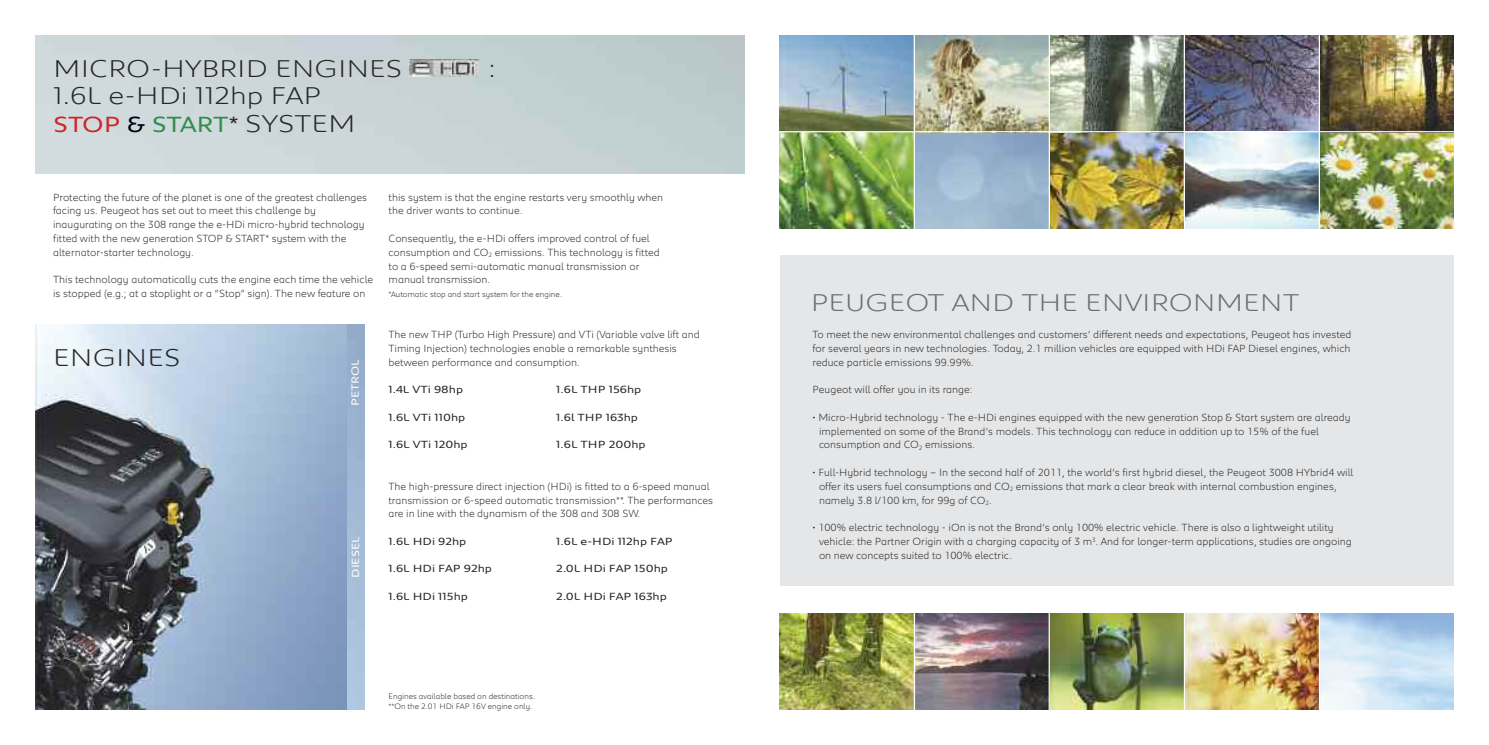
<style>
.page{position:relative;width:1489px;height:745px;background:#fff}
.page>*{position:absolute;margin:0;border:0;box-sizing:border-box;transform-origin:0 0}
.t1{font:300 25px/27.5px "Peugeot Expanded";color:#272627}
.t2{font:300 25px "Peugeot Expanded";color:#6d6e71}
.t3{font:300 10.62px/13.8px "Peugeot";color:#272627}
.t4{font:10.62px "Peugeot Expanded";color:#272627}
.t5{font:10.62px "Peugeot Expanded";color:#fff}
.t6{font:300 8.12px/10px "Peugeot";color:#272627}
.s1{font-weight:400;font-size:22.5px;color:#cc262b}
.s2{font-weight:400;font-size:22.5px;color:#001}
.s3{font-weight:400;font-size:22.5px;color:#2f8d4d}
.s4{font-weight:400;font-size:22.5px}
</style>
<div class="page">
<img style="left:35px;top:324px;width:312px;height:385px">
<img style="left:409px;top:60px;width:70px;height:17px">
<div style="left:780px;top:255px;width:673px;height:330px;background:#e5e6e7"></div>
<img style="left:780px;top:132px;width:268px;height:96px">
<img style="left:780px;top:613px;width:673px;height:96px">
<img style="left:1185px;top:132px;width:268px;height:96px">
<img style="left:780px;top:35px;width:673px;height:96px">
<img style="left:1050px;top:134px;width:133px;height:94px">
<hr style="left:913px;top:28px;width:1px;height:210px;background:#fff">
<hr style="left:1048px;top:25px;width:1px;height:211px;background:#fff">
<hr style="left:1183px;top:22px;width:1px;height:211px;background:#fff">
<hr style="left:1318px;top:29px;width:1px;height:211px;background:#fff">
<hr style="left:913px;top:608px;width:2px;height:118px;background:#fff">
<hr style="left:1048px;top:607px;width:1px;height:107px;background:#fff">
<hr style="left:1318px;top:607px;width:1px;height:133px;background:#fff">
<hr style="left:1183px;top:605px;width:1px;height:113px;background:#fff">
<h1 class="t1" style="left:53px;top:55px;width:350px">MICRO-HYBRID ENGINES</h1>
<h1 class="t1" style="left:488px;top:55px;width:9px">:</h1>
<h1 class="t1" style="left:53px;top:83px;width:304px">1.6L e-HDi 112hp FAP<br><span class="s1">STOP</span> <span class="s2">&amp;</span> <span class="s3">START</span><span class="s4">*</span> SYSTEM</h1>
<p class="t3" style="left:53px;top:191px;width:315px">Protecting the future of the planet is one of the greatest challenges facing us. Peugeot has set out to meet this challenge by inaugurating on the 308 range the e-HDi micro-hybrid technology fitted with the new generation STOP &amp; START* system with the alternator-starter technology.</p>
<p class="t3" style="left:53px;top:273px;width:321px">This technology automatically cuts the engine each time the vehicle is stopped (e.g.; at a stoplight or a “Stop” sign). The new feature on</p>
<h1 class="t1" style="left:53px;top:344px;width:129px">ENGINES</h1>
<p class="t5" style="left:352px;top:406px;width:48px;rotate:-90deg">PETROL</p>
<p class="t5" style="left:352px;top:577px;width:43px;rotate:-90deg">DIESEL</p>
<p class="t3" style="left:388px;top:191px;width:276px">this system is that the engine restarts very smoothly when the driver wants to continue.</p>
<p class="t3" style="left:388px;top:232px;width:273px">Consequently, the e-HDi offers improved control of fuel consumption and CO<sub>2</sub> emissions. This technology is fitted to a 6-speed semi-automatic manual transmission or manual transmission.</p>
<p class="t6" style="left:388px;top:290px;width:175px">*Automatic stop and start system for the engine.</p>
<h1 class="t2" style="left:810px;top:290px;width:490px">PEUGEOT AND THE ENVIRONMENT</h1>
<p class="t3" style="left:812px;top:328px;width:540px;text-align:justify">To meet the new environmental challenges and customers’ different needs and expectations, Peugeot has invested for several years in new technologies. Today, 2.1 million vehicles are equipped with HDi FAP Diesel engines, which reduce particle emissions 99.99%.</p>
<p class="t3" style="left:812px;top:383px;width:161px">Peugeot will offer you in its range:</p>
<p class="t3" style="left:819px;top:411px;width:533px;text-indent:-6px">• Micro-Hybrid technology - The e-HDi engines equipped with the new generation Stop &amp; Start system are already implemented on some of the Brand’s models. This technology can reduce in addition up to 15% of the fuel consumption and CO<sub>2</sub> emissions.</p>
<p class="t3" style="left:819px;top:466px;width:536px;text-indent:-6px">• Full-Hybrid technology – In the second half of 2011, the world’s first hybrid diesel, the Peugeot 3008 HYbrid4 will offer its users fuel consumptions and CO<sub>2</sub> emissions that mark a clear break with internal combustion engines, namely 3.8 l/100 km, for 99g of CO<sub>2</sub>.</p>
<p class="t3" style="left:819px;top:521px;width:534px;text-indent:-6px">• 100% electric technology - iOn is not the Brand’s only 100% electric vehicle. There is also a lightweight utility vehicle: the Partner Origin with a charging capacity of 3 m<sup>3</sup>. And for longer-term applications, studies are ongoing on new concepts suited to 100% electric.</p>
<p class="t3" style="left:388px;top:328px;width:313px">The new THP (Turbo High Pressure) and VTi (Variable valve lift and<br>Timing Injection) technologies enable a remarkable synthesis between performance and consumption.</p>
<p class="t4" style="left:388px;top:386px;width:76px">1.4L VTi 98hp</p>
<p class="t4" style="left:388px;top:413px;width:78px">1.6L VTi 110hp</p>
<p class="t4" style="left:388px;top:441px;width:81px">1.6L VTi 120hp</p>
<p class="t4" style="left:556px;top:386px;width:87px">1.6L THP 156hp</p>
<p class="t4" style="left:556px;top:413px;width:83px">1.6l THP 163hp</p>
<p class="t4" style="left:556px;top:441px;width:91px">1.6L THP 200hp</p>
<p class="t3" style="left:388px;top:480px;width:326px">The high-pressure direct injection (HDi) is fitted to a 6-speed manual transmission or 6-speed automatic transmission**. The performances are in line with the dynamism of the 308 and 308 SW.</p>
<p class="t4" style="left:388px;top:537px;width:79px">1.6L HDi 92hp</p>
<p class="t4" style="left:388px;top:565px;width:105px">1.6L HDi FAP 92hp</p>
<p class="t4" style="left:388px;top:592px;width:81px">1.6L HDi 115hp</p>
<p class="t4" style="left:556px;top:537px;width:118px">1.6L e-HDi 112hp FAP</p>
<p class="t4" style="left:556px;top:565px;width:113px">2.0L HDi FAP 150hp</p>
<p class="t4" style="left:556px;top:592px;width:112px">2.0L HDi FAP 163hp</p>
<p class="t6" style="left:388px;top:692px;width:148px">Engines available based on destinations. **On the 2.01 HDi FAP 16V engine only.</p>
</div>
